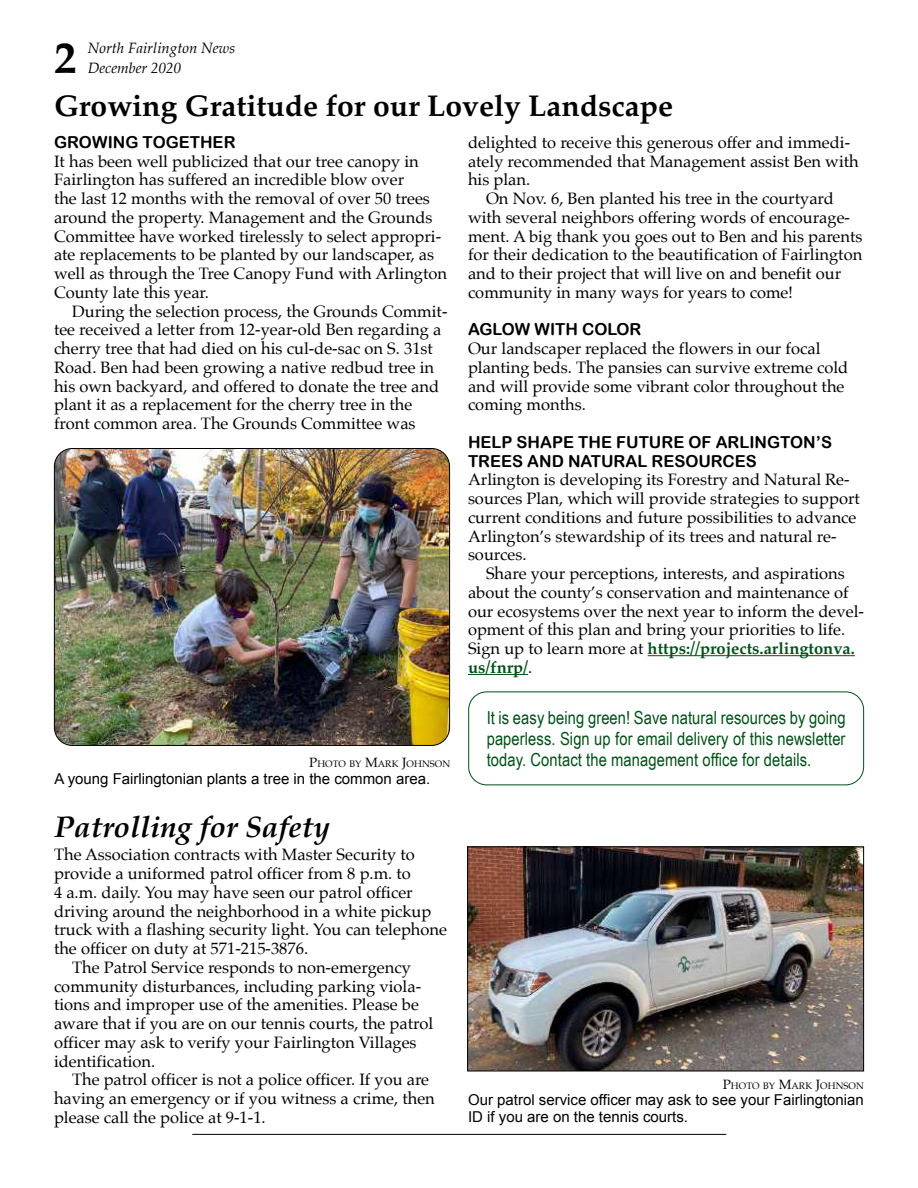
<style>
.page{position:relative;width:918px;height:1188px;background:#fff}
.page>*{position:absolute;margin:0;border:0;box-sizing:border-box;transform-origin:0 0}
.t1{font:700 45px "Palatino";color:#000}
.t2{font:700 30px "Palatino";color:#000}
.t3{font:italic 700 30px "Palatino";color:#000}
.t4{font:18px/21px "Arial Narrow";letter-spacing:.005em;color:#005017;text-align:justify}
.t5{font:16.5px/18.8px "Palatino";color:#000}
.t6{font:16.5px/18.8px "Arial Rounded MT Bold";color:#000}
.t7{font:15px/16.5px "Arial";color:#000}
.t8{font:italic 15px "Palatino";color:#000}
.t9{font:9.45px "Palatino";letter-spacing:.005em;color:#000}
.s1{font-weight:700;color:#005017}
.s2{font-size:13.5px}
</style>
<div class="page">
<hr style="left:192px;top:1134px;width:534px;height:1px;background:#000">
<img style="left:469px;top:849px;width:393px;height:220px">
<div style="left:467px;top:847px;width:397px;height:224px;border:1px solid #000"></div>
<img style="left:54px;top:448px;width:396px;height:297px">
<div style="left:54px;top:448px;width:396px;height:298px;border:1px solid #000;border-radius:18px"></div>
<hr style="left:648px;top:655px;width:207px;height:1px;background:#005017">
<hr style="left:468px;top:674px;width:60px;height:1px;background:#005017">
<div style="left:468px;top:692px;width:396px;height:93px;border:1px solid #005017;border-radius:18px"></div>
<h1 class="t1" style="left:54px;top:19px;width:24px">2</h1>
<p class="t8" style="left:88px;top:35px;width:149px">North Fairlington News</p>
<p class="t8" style="left:88px;top:55px;width:95px">December 2020</p>
<h2 class="t2" style="left:54px;top:80px;width:621px">Growing Gratitude for our Lovely Landscape</h2>
<p class="t5" style="left:468px;top:133px;width:384px">delighted to receive this generous offer and immedi-</p>
<p class="t5" style="left:468px;top:151px;width:392px">ately recommended that Management assist Ben with</p>
<p class="t5" style="left:468px;top:170px;width:64px">his plan.</p>
<p class="t5" style="left:486px;top:189px;width:349px">On Nov. 6, Ben planted his tree in the courtyard</p>
<p class="t5" style="left:468px;top:208px;width:384px">with several neighbors offering words of encourage-</p>
<p class="t5" style="left:468px;top:226px;width:396px">ment. A big thank you goes out to Ben and his parents</p>
<p class="t5" style="left:468px;top:245px;width:396px">for their dedication to the beautification of Fairlington</p>
<p class="t5" style="left:468px;top:264px;width:375px">and to their project that will live on and benefit our</p>
<p class="t5" style="left:468px;top:283px;width:327px">community in many ways for years to come!</p>
<p class="t6" style="left:468px;top:320px;width:175px">AGLOW WITH COLOR</p>
<p class="t5" style="left:468px;top:339px;width:382px">Our landscaper replaced the flowers in our focal planting beds. The pansies can survive extreme cold and will provide some vibrant color throughout the coming months.</p>
<p class="t6" style="left:468px;top:432px;width:366px">HELP SHAPE THE FUTURE OF ARLINGTON’S<br>TREES AND NATURAL RESOURCES</p>
<p class="t5" style="left:468px;top:470px;width:393px">Arlington is developing its Forestry and Natural Re&shy;sources Plan, which will provide strategies to support current conditions and future possibilities to advance Arlington’s stewardship of its trees and natural re&shy;sources.</p>
<p class="t5" style="left:468px;top:564px;width:397px;text-indent:18px">Share your perceptions, interests, and aspirations about the county’s conservation and maintenance of our ecosystems over the next year to inform the devel&shy;opment of this plan and bring your priorities to life.<br>Sign up to learn more at <span class="s1">https://projects.arlingtonva. us/fnrp/</span>.</p>
<p class="t4" style="left:487px;top:707px;width:360px">It is easy being green! Save natural resources by going paperless. Sign up for email delivery of this newsletter today. Contact the management office for details.</p>
<p class="t6" style="left:54px;top:132px;width:183px">GROWING TOGETHER</p>
<p class="t5" style="left:54px;top:151px;width:395px">It has been well publicized that our tree canopy in Fairlington has suffered an incredible blow over<br>the last 12 months with the removal of over 50 trees around the property. Management and the Grounds Committee have worked tirelessly to select appropri&shy;ate replacements to be planted by our landscaper, as well as through the Tree Canopy Fund with Arlington County late this year.</p>
<p class="t5" style="left:54px;top:301px;width:395px;text-indent:18px">During the selection process, the Grounds Commit&shy;tee received a letter from 12-year-old Ben regarding a cherry tree that had died on his cul-de-sac on S. 31st Road. Ben had been growing a native redbud tree in his own backyard, and offered to donate the tree and plant it as a replacement for the cherry tree in the front common area. The Grounds Committee was</p>
<p class="t9" style="left:309px;top:756px;width:143px"><span class="s2">P</span>HOTO BY <span class="s2">M</span>ARK <span class="s2">J</span>OHNSON</p>
<p class="t7" style="left:54px;top:771px;width:378px">A young Fairlingtonian plants a tree in the common area.</p>
<h2 class="t3" style="left:54px;top:802px;width:278px">Patrolling for Safety</h2>
<p class="t5" style="left:54px;top:845px;width:362px">The Association contracts with Master Security to</p>
<p class="t5" style="left:54px;top:864px;width:358px">provide a uniformed patrol officer from 8 p.m. to</p>
<p class="t5" style="left:54px;top:883px;width:360px">4 a.m. daily. You may have seen our patrol officer</p>
<p class="t5" style="left:54px;top:901px;width:379px">driving around the neighborhood in a white pickup</p>
<p class="t5" style="left:54px;top:920px;width:395px">truck with a flashing security light. You can telephone</p>
<p class="t5" style="left:54px;top:939px;width:256px">the officer on duty at 571-215-3876.</p>
<p class="t5" style="left:72px;top:958px;width:340px">The Patrol Service responds to non-emergency</p>
<p class="t5" style="left:54px;top:976px;width:369px">community disturbances, including parking viola-</p>
<p class="t5" style="left:54px;top:995px;width:366px">tions and improper use of the amenities. Please be</p>
<p class="t5" style="left:54px;top:1014px;width:381px">aware that if you are on our tennis courts, the patrol</p>
<p class="t5" style="left:54px;top:1033px;width:364px">officer may ask to verify your Fairlington Villages</p>
<p class="t5" style="left:54px;top:1051px;width:103px">identification.</p>
<p class="t5" style="left:72px;top:1070px;width:359px">The patrol officer is not a police officer. If you are</p>
<p class="t5" style="left:54px;top:1089px;width:382px">having an emergency or if you witness a crime, then</p>
<p class="t5" style="left:54px;top:1108px;width:213px">please call the police at 9-1-1.</p>
<p class="t9" style="left:723px;top:1078px;width:143px"><span class="s2">P</span>HOTO BY <span class="s2">M</span>ARK <span class="s2">J</span>OHNSON</p>
<p class="t7" style="left:468px;top:1092px;width:397px">Our patrol service officer may ask to see your Fairlingtonian<br>ID if you are on the tennis courts.</p>
</div>
